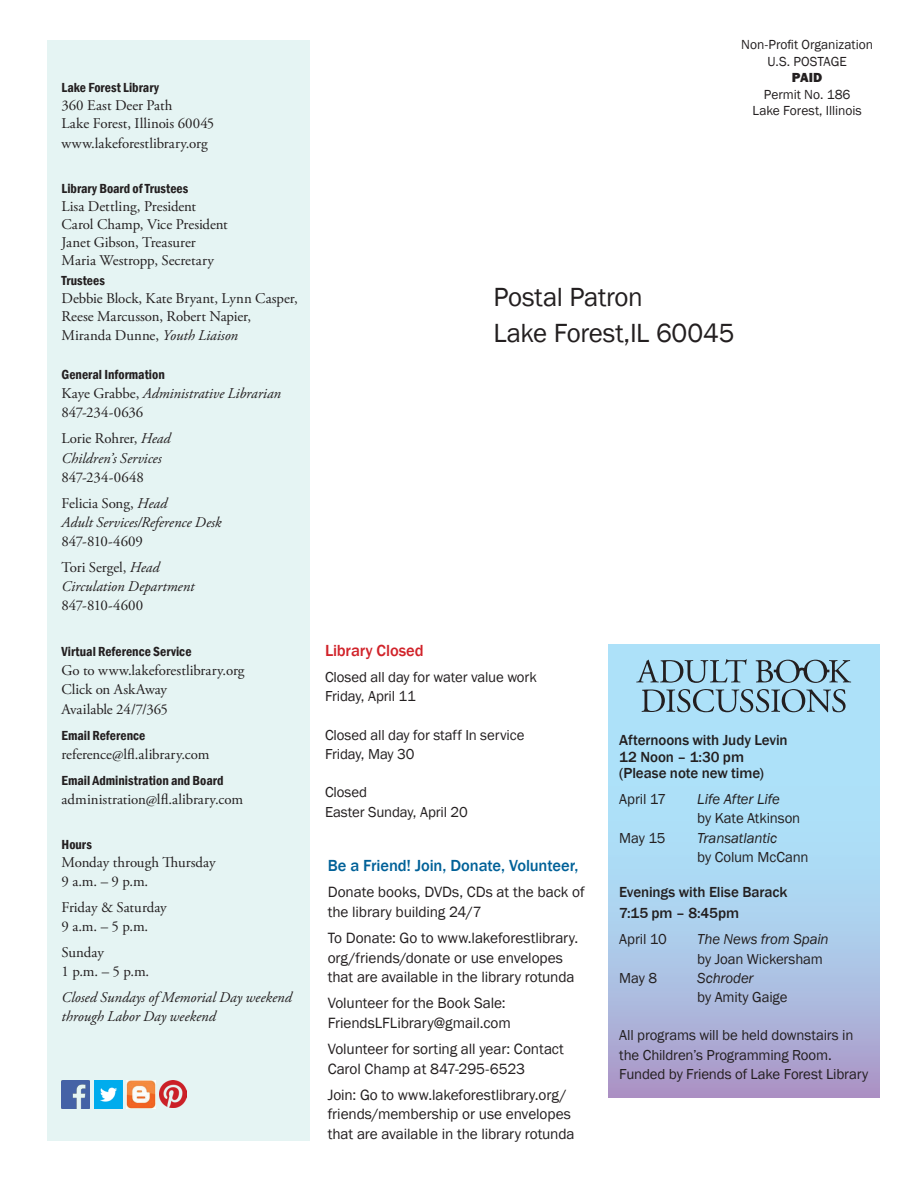
<style>
.page{position:relative;width:918px;height:1188px;background:#fff}
.page>*{position:absolute;margin:0;border:0;box-sizing:border-box;transform-origin:0 0}
.t1{font:27px "Franklin Gothic";letter-spacing:-.01em;color:#231f20}
.t2{font:500 16.5px "Franklin Gothic";letter-spacing:-.005em;color:#016198}
.subhead_red{font:500 16.5px "Franklin Gothic";letter-spacing:-.005em;color:#d1232a}
.t3{font:15.3px/19.5px "Franklin Gothic";letter-spacing:-.005em;color:#231f20}
.subhead_1_blue{font:500 15px/16.5px "Franklin Gothic";letter-spacing:-.005em;color:#231f20}
.body_serif_space_aft{font:14.85px/19.2px "Adobe Garamond Pro";color:#231f20}
.body{font:14.85px/19.2px "Franklin Gothic";letter-spacing:-.01em;color:#231f20}
.body_serif{font:14.85px/18px "Adobe Garamond Pro";letter-spacing:-.005em;color:#231f20}
.body_serif_space_aft-2{font:italic 14.85px/19.2px "Adobe Garamond Pro";color:#231f20}
.t4{font:italic 14.85px/19.2px "Franklin Gothic";letter-spacing:-.01em;color:#231f20}
.subhead_3{font:600 condensed 13.5px "Franklin Gothic";color:#231f20}
.t5{font:13.5px "Franklin Gothic";color:#231f20}
.t6{font:800 13.5px "Franklin Gothic";color:#231f20}
.s1{font-style:italic}
.s2{font-style:normal}
</style>
<div class="page">
<div style="left:47px;top:40px;width:263px;height:1101px;background:#e5f4f3"></div>
<img style="left:62px;top:1080px;width:28px;height:28px">
<img style="left:160px;top:1081px;width:26px;height:27px">
<img style="left:94px;top:1080px;width:29px;height:28px">
<img style="left:127px;top:1080px;width:29px;height:28px">
<svg style="left:608px;top:645px;width:271px;height:453px;background:#acccea"></svg>
<svg style="left:642px;top:689px;width:204px;height:23px;background:#89aec0"></svg>
<svg style="left:636px;top:659px;width:215px;height:24px;background:#8cb3c6"></svg>
<p class="subhead_3" style="left:62px;top:79px;width:99px">Lake Forest Library</p>
<p class="body_serif" style="left:62px;top:97px;width:113px">360 East Deer Path</p>
<p class="body_serif" style="left:62px;top:115px;width:154px">Lake Forest, Illinois 60045</p>
<p class="body_serif_space_aft" style="left:62px;top:134px;width:148px">www.lakeforestlibrary.org</p>
<p class="subhead_3" style="left:62px;top:179px;width:128px">Library Board of Trustees</p>
<p class="body_serif" style="left:62px;top:198px;width:136px">Lisa Dettling, President</p>
<p class="body_serif" style="left:62px;top:216px;width:168px">Carol Champ, Vice President</p>
<p class="body_serif" style="left:62px;top:234px;width:136px">Janet Gibson, Treasurer</p>
<p class="body_serif" style="left:62px;top:252px;width:154px">Maria Westropp, Secretary</p>
<p class="subhead_3" style="left:62px;top:271px;width:45px">Trustees</p>
<p class="body_serif" style="left:62px;top:289px;width:238px">Debbie Block, Kate Bryant, Lynn Casper,<br>Reese Marcusson, Robert Napier,</p>
<p class="body_serif" style="left:62px;top:327px;width:178px">Miranda Dunne, <span class="s1">Youth Liaison</span></p>
<p class="subhead_3" style="left:62px;top:365px;width:105px">General Information</p>
<p class="body_serif_space_aft" style="left:62px;top:384px;width:221px">Kaye Grabbe, <span class="s1">Administrative Librarian<br></span>847-234-0636</p>
<p class="body_serif_space_aft" style="left:62px;top:430px;width:111px">Lorie Rohrer, <span class="s1">Head<br>Children’s Services<br></span>847-234-0648</p>
<p class="body_serif_space_aft-2" style="left:62px;top:494px;width:162px"><span class="s2">Felicia Song,</span> Head<br>Adult Services/Reference Desk<br><span class="s2">847-810-4609</span></p>
<p class="body_serif_space_aft-2" style="left:62px;top:558px;width:134px"><span class="s2">Tori Sergel,</span> Head<br>Circulation Department<br><span class="s2">847-810-4600</span></p>
<p class="subhead_3" style="left:62px;top:642px;width:132px">Virtual Reference Service</p>
<p class="body_serif_space_aft" style="left:62px;top:661px;width:185px">Go to www.lakeforestlibrary.org<br>Click on AskAway<br>Available 24/7/365</p>
<p class="subhead_3" style="left:62px;top:726px;width:85px">Email Reference</p>
<p class="body_serif_space_aft" style="left:62px;top:745px;width:150px">reference@lfl.alibrary.com</p>
<p class="subhead_3" style="left:62px;top:772px;width:164px">Email Administration and Board</p>
<p class="body_serif_space_aft" style="left:62px;top:791px;width:183px">administration@lfl.alibrary.com</p>
<p class="subhead_3" style="left:62px;top:835px;width:32px">Hours</p>
<p class="body_serif" style="left:62px;top:853px;width:156px">Monday through Thursday</p>
<p class="body_serif_space_aft" style="left:62px;top:872px;width:88px">9 a.m. – 9 p.m.</p>
<p class="body_serif_space_aft" style="left:62px;top:898px;width:107px">Friday &amp; Saturday<br>9 a.m. – 5 p.m.</p>
<p class="body_serif_space_aft" style="left:62px;top:943px;width:89px">Sunday<br>1 p.m. – 5 p.m.</p>
<p class="body_serif_space_aft-2" style="left:62px;top:988px;width:232px">Closed Sundays of Memorial Day weekend through Labor Day weekend</p>
<p class="t5" style="left:741px;top:37px;width:133px">Non-Profit Organization</p>
<p class="t5" style="left:768px;top:53px;width:81px">U.S. POSTAGE</p>
<p class="t6" style="left:792px;top:69px;width:32px">PAID</p>
<p class="t5" style="left:764px;top:86px;width:88px">Permit No. 186</p>
<p class="t5" style="left:752px;top:103px;width:111px">Lake Forest, Illinois</p>
<p class="t1" style="left:494px;top:280px;width:151px">Postal Patron</p>
<p class="t1" style="left:494px;top:316px;width:243px">Lake Forest,IL 60045</p>
<p class="subhead_red" style="left:325px;top:640px;width:100px">Library Closed</p>
<p class="body" style="left:325px;top:668px;width:213px">Closed all day for water value work</p>
<p class="body" style="left:325px;top:687px;width:92px">Friday, April 11</p>
<p class="body" style="left:325px;top:726px;width:201px">Closed all day for staff In service</p>
<p class="body" style="left:325px;top:745px;width:91px">Friday, May 30</p>
<p class="body" style="left:325px;top:783px;width:44px">Closed</p>
<p class="body" style="left:325px;top:802px;width:144px">Easter Sunday, April 20</p>
<p class="t2" style="left:328px;top:856px;width:252px">Be a Friend! Join, Donate, Volunteer,</p>
<p class="t3" style="left:328px;top:883px;width:258px">Donate books, DVDs, CDs at the back of the library building 24/7</p>
<p class="t3" style="left:328px;top:929px;width:252px">To Donate: Go to www.lakeforestlibrary. org/friends/donate or use envelopes that are available in the library rotunda</p>
<p class="t3" style="left:328px;top:994px;width:185px">Volunteer for the Book Sale:<br>FriendsLFLibrary@gmail.com</p>
<p class="t3" style="left:328px;top:1040px;width:238px">Volunteer for sorting all year: Contact<br>Carol Champ at 847-295-6523</p>
<p class="t3" style="left:328px;top:1085px;width:248px">Join: Go to www.lakeforestlibrary.org/ friends/membership or use envelopes that are available in the library rotunda</p>
<p class="subhead_1_blue" style="left:619px;top:732px;width:170px">Afternoons with Judy Levin<br>12 Noon – 1:30 pm (Please note new time)</p>
<p class="body" style="left:619px;top:790px;width:48px">April 17</p>
<p class="body" style="left:697px;top:790px;width:105px"><span class="s1">Life After Life<br></span>by Kate Atkinson</p>
<p class="body" style="left:619px;top:828px;width:48px">May 15</p>
<p class="t4" style="left:697px;top:828px;width:113px">Transatlantic<br><span class="s2">by Colum McCann</span></p>
<p class="subhead_1_blue" style="left:619px;top:882px;width:170px;line-height:21px">Evenings with Elise Barack<br>7:15 pm – 8:45pm</p>
<p class="body" style="left:619px;top:930px;width:49px">April 10</p>
<p class="t4" style="left:697px;top:930px;width:133px">The News from Spain <span class="s2">by Joan Wickersham</span></p>
<p class="body" style="left:619px;top:969px;width:39px">May 8</p>
<p class="body" style="left:697px;top:969px;width:92px"><span class="s1">Schroder<br></span>by Amity Gaige</p>
<p class="body" style="left:619px;top:1026px;width:236px">All programs will be held downstairs in the Children’s Programming Room.</p>
<p class="body" style="left:619px;top:1065px;width:250px">Funded by Friends of Lake Forest Library</p>
</div>
